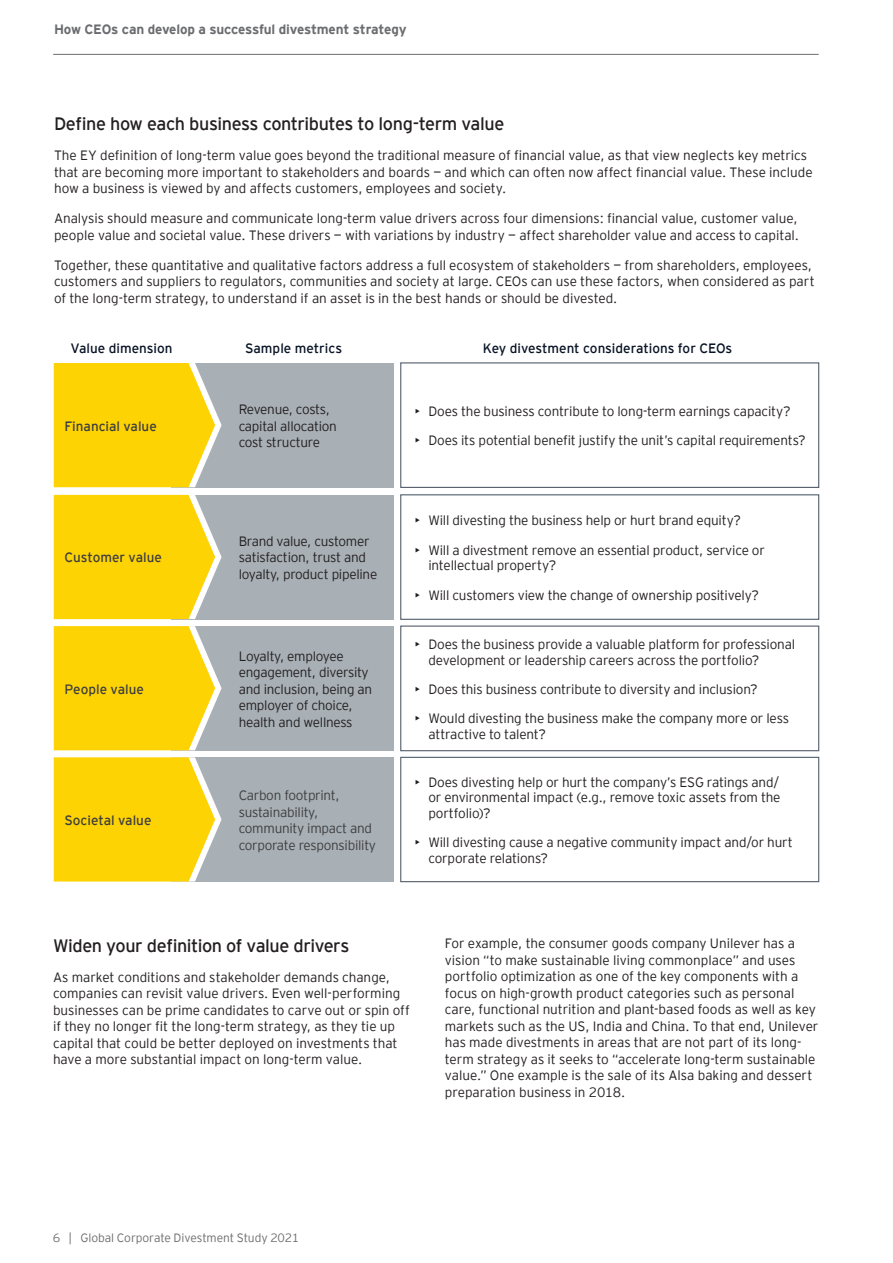
<style>
.page{position:relative;width:893px;height:1263px;background:#fff}
.page>*{position:absolute;margin:0;border:0;box-sizing:border-box;transform-origin:0 0}
.Subhead_2{font:18px "EY Interstate";letter-spacing:-.025em;color:#231f20}
.Body_Copy{font:300 13.5px/16.5px "EY Interstate";letter-spacing:-.005em;color:#231f20}
.Table-Text{font:300 13.5px/16.5px "EY Interstate";letter-spacing:-.02em;color:#231f20}
.Table-Text-2{font:300 13.5px/16.5px "EY Interstate";letter-spacing:-.02em;color:#3e3e3f}
.Subhead_2-2{font:13.5px "EY Interstate";color:#071224}
.Body_Copy-2{font:13.5px "EY Interstate";color:#3e3e3f}
.How_we_can_help_body{font:700 13.5px "EY Interstate";letter-spacing:-.015em;color:#6c6d70}
.t1{font:300 12px "EY Interstate";letter-spacing:-.01em;color:#6c6d70}
</style>
<div class="page">
<hr style="left:53px;top:54px;width:766px;height:1px;background:#6c6d70">
<div style="left:400px;top:494px;width:419px;height:126px;border:1px solid #545f6b"></div>
<div style="left:171px;top:495px;width:223px;height:124px;background:#a8b0b6"></div>
<svg style="left:54px;top:495px;width:168px;height:124px;background:#f6d11c"></svg>
<div style="left:400px;top:757px;width:419px;height:125px;border:1px solid #545f6b"></div>
<div style="left:171px;top:757px;width:223px;height:124px;background:#a8b0b6"></div>
<svg style="left:54px;top:757px;width:168px;height:124px;background:#f6d11c"></svg>
<div style="left:400px;top:362px;width:419px;height:126px;border:1px solid #545f6b"></div>
<div style="left:171px;top:363px;width:223px;height:124px;background:#a8b0b6"></div>
<svg style="left:54px;top:363px;width:168px;height:124px;background:#f6d11c"></svg>
<div style="left:400px;top:625px;width:419px;height:126px;border:1px solid #545f6b"></div>
<div style="left:171px;top:626px;width:223px;height:125px;background:#a8b0b6"></div>
<svg style="left:54px;top:626px;width:168px;height:124px;background:#f6d11c"></svg>
<p class="How_we_can_help_body" style="left:54px;top:19px;width:354px">How CEOs can develop a successful divestment strategy</p>
<p class="Subhead_2" style="left:54px;top:111px;width:452px">Define how each business contributes to long-term value</p>
<p class="Body_Copy" style="left:54px;top:146px;width:760px">The EY definition of long-term value goes beyond the traditional measure of financial value, as that view neglects key metrics that are becoming more important to stakeholders and boards — and which can often now affect financial value. These include how a business is viewed by and affects customers, employees and society.</p>
<p class="Body_Copy" style="left:54px;top:209px;width:746px">Analysis should measure and communicate long-term value drivers across four dimensions: financial value, customer value, people value and societal value. These drivers — with variations by industry — affect shareholder value and access to capital.</p>
<p class="Body_Copy" style="left:54px;top:256px;width:762px">Together, these quantitative and qualitative factors address a full ecosystem of stakeholders — from shareholders, employees, customers and suppliers to regulators, communities and society at large. CEOs can use these factors, when considered as part of the long-term strategy, to understand if an asset is in the best hands or should be divested.</p>
<p class="Subhead_2-2" style="left:71px;top:338px;width:103px">Value dimension</p>
<p class="Subhead_2-2" style="left:245px;top:338px;width:99px">Sample metrics</p>
<p class="Subhead_2-2" style="left:483px;top:338px;width:251px">Key divestment considerations for CEOs</p>
<p class="Body_Copy-2" style="left:64px;top:417px;width:94px">Financial value</p>
<p class="Body_Copy-2" style="left:64px;top:548px;width:99px">Customer value</p>
<p class="Body_Copy-2" style="left:64px;top:679px;width:81px">People value</p>
<p class="Body_Copy-2" style="left:64px;top:810px;width:89px">Societal value</p>
<p class="Table-Text" style="left:239px;top:400px;width:100px">Revenue, costs, capital allocation cost structure</p>
<p class="Table-Text" style="left:239px;top:532px;width:140px">Brand value, customer satisfaction, trust and loyalty, product pipeline</p>
<p class="Table-Text" style="left:239px;top:647px;width:135px">Loyalty, employee engagement, diversity and inclusion, being an employer of choice, health and wellness</p>
<p class="Table-Text-2" style="left:239px;top:786px;width:139px">Carbon footprint, sustainability, community impact and corporate responsibility</p>
<p class="Body_Copy" style="left:415px;top:402px;width:377px">• Does the business contribute to long-term earnings capacity?</p>
<p class="Body_Copy" style="left:415px;top:431px;width:392px">• Does its potential benefit justify the unit’s capital requirements?</p>
<p class="Body_Copy" style="left:415px;top:511px;width:328px">• Will divesting the business help or hurt brand equity?</p>
<p class="Body_Copy" style="left:428px;top:541px;width:338px;line-height:15.8px;text-indent:-14px">• Will a divestment remove an essential product, service or intellectual property?</p>
<p class="Body_Copy" style="left:415px;top:586px;width:346px">• Will customers view the change of ownership positively?</p>
<p class="Body_Copy" style="left:428px;top:635px;width:368px;line-height:15.8px;text-indent:-14px">• Does the business provide a valuable platform for professional development or leadership careers across the portfolio?</p>
<p class="Body_Copy" style="left:415px;top:680px;width:344px">• Does this business contribute to diversity and inclusion?</p>
<p class="Body_Copy" style="left:428px;top:710px;width:362px;line-height:15.8px;text-indent:-14px">• Would divesting the business make the company more or less attractive to talent?</p>
<p class="Body_Copy" style="left:428px;top:773px;width:354px;line-height:15.8px;text-align:justify;text-indent:-14px">• Does divesting help or hurt the company’s ESG ratings and/ or environmental impact (e.g., remove toxic assets from the portfolio)?</p>
<p class="Body_Copy" style="left:428px;top:834px;width:366px;line-height:15.8px;text-indent:-14px">• Will divesting cause a negative community impact and/or hurt corporate relations?</p>
<p class="Subhead_2" style="left:53px;top:933px;width:298px">Widen your definition of value drivers</p>
<p class="Body_Copy" style="left:53px;top:968px;width:358px">As market conditions and stakeholder demands change, companies can revisit value drivers. Even well-performing businesses can be prime candidates to carve out or spin off if they no longer fit the long-term strategy, as they tie up capital that could be better deployed on investments that have a more substantial impact on long-term value.</p>
<p class="Body_Copy" style="left:445px;top:934px;width:375px">For example, the consumer goods company Unilever has a vision “to make sustainable living commonplace” and uses portfolio optimization as one of the key components with a focus on high-growth product categories such as personal care, functional nutrition and plant-based foods as well as key markets such as the US, India and China. To that end, Unilever has made divestments in areas that are not part of its long&shy;term strategy as it seeks to “accelerate long-term sustainable value.” One example is the sale of its Alsa baking and dessert preparation business in 2018.</p>
<p class="t1" style="left:53px;top:1229px;width:248px">6 | Global Corporate Divestment Study 2021</p>
</div>
